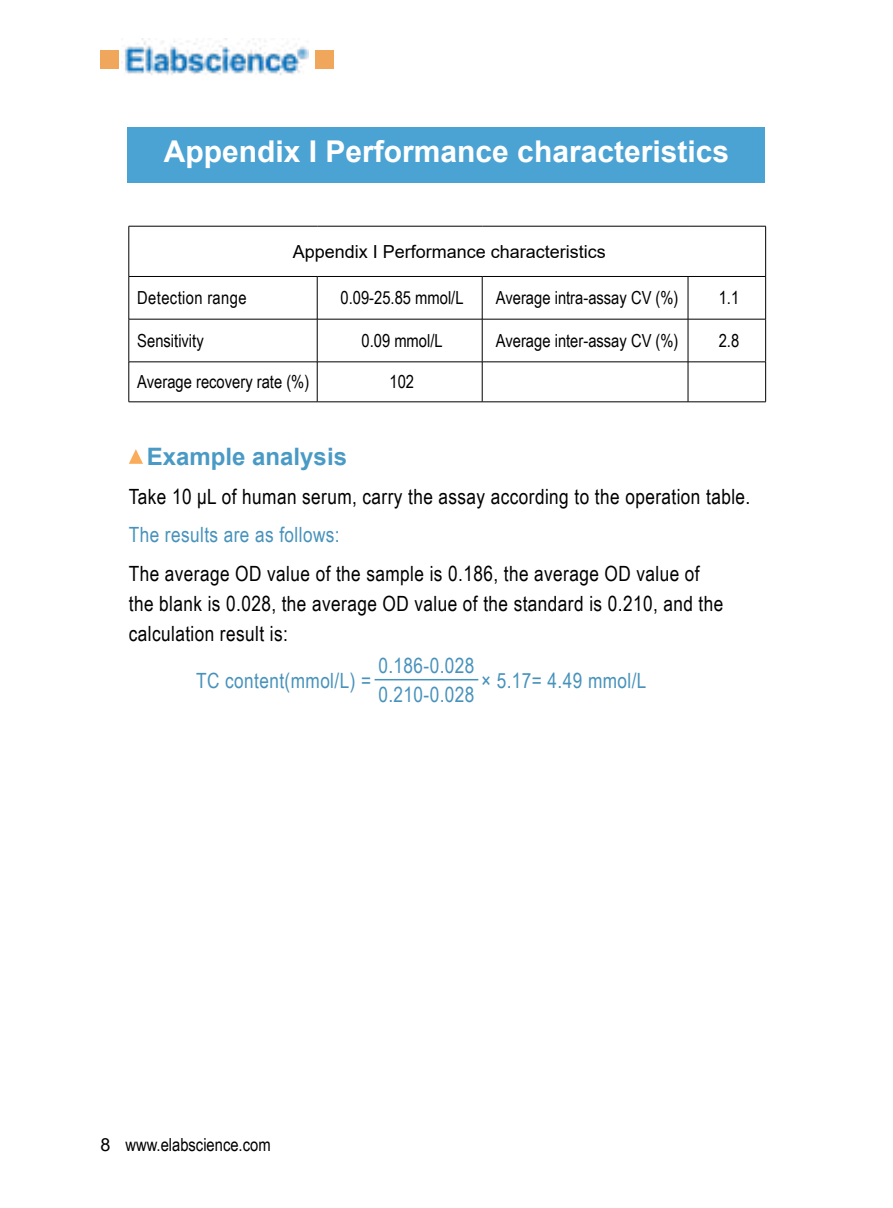
<style>
.page{position:relative;width:893px;height:1208px;background:#fff}
.page>*{position:absolute;margin:0;border:0;box-sizing:border-box;transform-origin:0 0}
.t1{font:700 30px "Arial";color:#fff}
.t2{font:700 24px "Arial";color:#4a9ac6}
.t3{font:21px/30px "Arial Narrow";letter-spacing:.02em;color:#000}
.t4{font:21px/29.1px "Arial Narrow";letter-spacing:.02em;color:#4792bb}
.t5{font:18px "Arial Narrow";color:#000}
.t6{font:18px "Arial";color:#000}
.t7{font:18px "Arial Narrow";letter-spacing:.02em;color:#000}
.s1{font-family:"Arial"}
</style>
<div class="page">
<img style="left:122px;top:39px;width:186px;height:36px">
<div style="left:315px;top:51px;width:18px;height:18px;background:#f0a75c"></div>
<div style="left:101px;top:51px;width:18px;height:18px;background:#f0a75c"></div>
<div style="left:128px;top:127px;width:637px;height:56px;background:#4ba3d4"></div>
<hr style="left:129px;top:319px;width:188px;height:1px;background:#000">
<hr style="left:317px;top:319px;width:165px;height:1px;background:#000">
<hr style="left:482px;top:319px;width:206px;height:1px;background:#000">
<hr style="left:688px;top:319px;width:78px;height:1px;background:#000">
<hr style="left:129px;top:361px;width:188px;height:1px;background:#000">
<hr style="left:317px;top:361px;width:165px;height:1px;background:#000">
<hr style="left:482px;top:361px;width:206px;height:1px;background:#000">
<hr style="left:688px;top:361px;width:78px;height:1px;background:#000">
<hr style="left:129px;top:401px;width:188px;height:1px;background:#000">
<hr style="left:317px;top:401px;width:165px;height:1px;background:#000">
<hr style="left:482px;top:401px;width:206px;height:1px;background:#000">
<hr style="left:688px;top:401px;width:78px;height:1px;background:#000">
<hr style="left:129px;top:226px;width:188px;height:1px;background:#000">
<hr style="left:128px;top:226px;width:1px;height:50px;background:#000">
<hr style="left:317px;top:226px;width:165px;height:1px;background:#000">
<hr style="left:482px;top:226px;width:206px;height:1px;background:#000">
<hr style="left:688px;top:226px;width:78px;height:1px;background:#000">
<hr style="left:129px;top:276px;width:188px;height:1px;background:#000">
<hr style="left:128px;top:277px;width:1px;height:42px;background:#000">
<hr style="left:128px;top:319px;width:1px;height:43px;background:#000">
<hr style="left:128px;top:362px;width:1px;height:40px;background:#000">
<hr style="left:765px;top:226px;width:1px;height:50px;background:#000">
<hr style="left:317px;top:276px;width:165px;height:1px;background:#000">
<hr style="left:317px;top:277px;width:1px;height:42px;background:#000">
<hr style="left:482px;top:276px;width:206px;height:1px;background:#000">
<hr style="left:482px;top:277px;width:1px;height:42px;background:#000">
<hr style="left:688px;top:276px;width:78px;height:1px;background:#000">
<hr style="left:687px;top:277px;width:1px;height:42px;background:#000">
<hr style="left:765px;top:277px;width:1px;height:42px;background:#000">
<hr style="left:317px;top:319px;width:1px;height:43px;background:#000">
<hr style="left:482px;top:319px;width:1px;height:43px;background:#000">
<hr style="left:687px;top:319px;width:1px;height:43px;background:#000">
<hr style="left:765px;top:319px;width:1px;height:43px;background:#000">
<hr style="left:317px;top:362px;width:1px;height:40px;background:#000">
<hr style="left:482px;top:362px;width:1px;height:40px;background:#000">
<hr style="left:687px;top:362px;width:1px;height:40px;background:#000">
<hr style="left:765px;top:362px;width:1px;height:40px;background:#000">
<svg style="left:129px;top:449px;width:14px;height:15px"></svg>
<hr style="left:375px;top:679px;width:103px;height:1px;background:#4691bb">
<h1 class="t1" style="left:164px;top:130px;width:567px">Appendix I Performance characteristics</h1>
<p class="t6" style="left:293px;top:239px;width:315px">Appendix I Performance characteristics</p>
<p class="t7" style="left:137px;top:285px;width:111px">Detection range</p>
<p class="t5" style="left:341px;top:285px;width:125px">0.09-25.85 mmol/L</p>
<p class="t5" style="left:496px;top:285px;width:184px">Average intra-assay CV (%)</p>
<p class="t5" style="left:719px;top:285px;width:22px">1.1</p>
<p class="t5" style="left:137px;top:327px;width:68px">Sensitivity</p>
<p class="t5" style="left:361px;top:327px;width:83px">0.09 mmol/L</p>
<p class="t5" style="left:496px;top:327px;width:184px">Average inter-assay CV (%)</p>
<p class="t5" style="left:719px;top:327px;width:22px">2.8</p>
<p class="t5" style="left:137px;top:369px;width:174px">Average recovery rate (%)</p>
<p class="t5" style="left:389px;top:369px;width:26px">102</p>
<p class="t2" style="left:147px;top:440px;width:202px">Example analysis</p>
<p class="t3" style="left:129px;top:480px;width:623px">Take 10 μL of human serum, carry the assay according to the operation table.</p>
<p class="t4" style="left:129px;top:519px;width:212px">The results are as follows:</p>
<p class="t3" style="left:129px;top:557px;width:596px">The average OD value of the sample is 0.186, the average OD value of the blank is 0.028, the average OD value of the standard is 0.210, and the calculation result is:</p>
<p class="t4" style="left:196px;top:665px;width:176px">TC content(mmol/L) =</p>
<p class="t4" style="left:481px;top:665px;width:167px">× 5.17= 4.49 mmol/L</p>
<p class="t4" style="left:378px;top:650px;width:98px">0.186-0.028<br>0.210-0.028</p>
<p class="t5" style="left:101px;top:1131px;width:172px"><span class="s1">8</span> www.elabscience.com</p>
</div>
